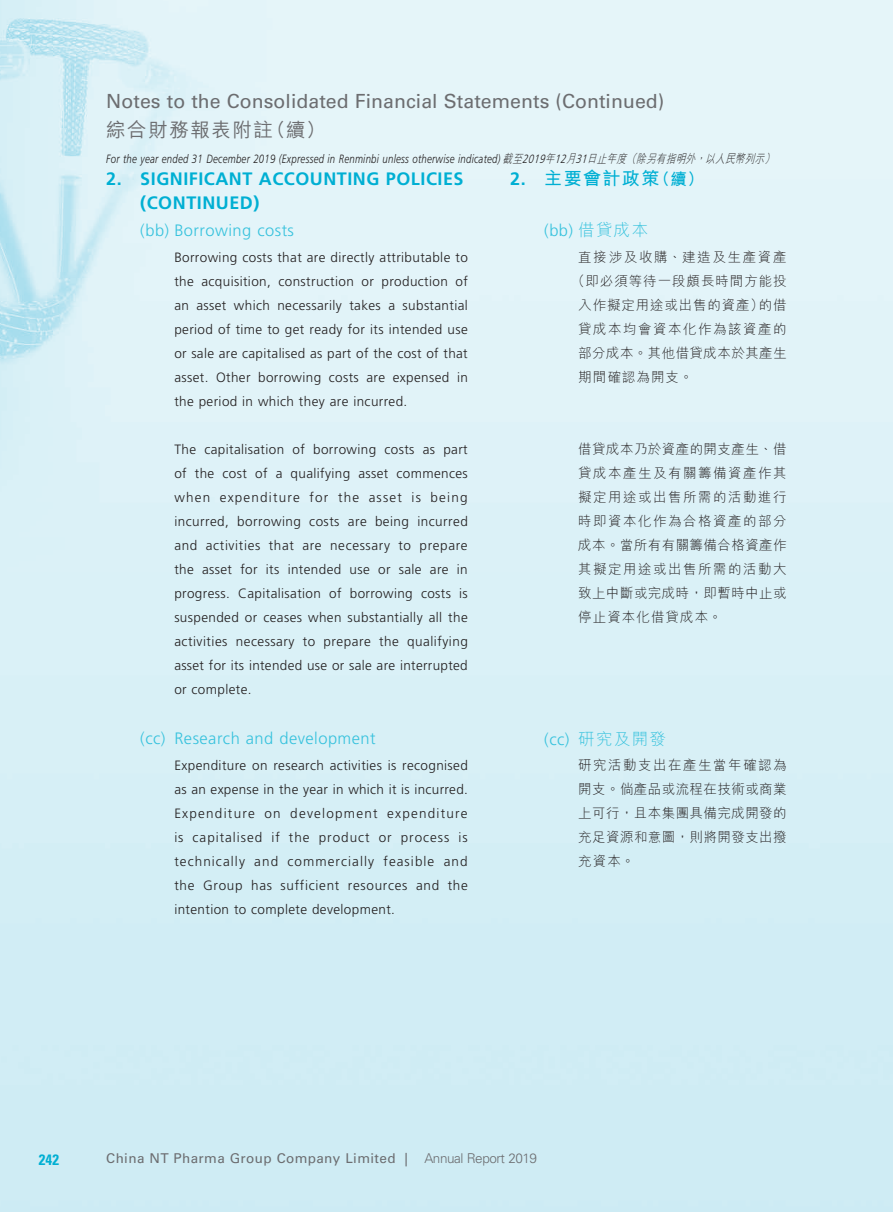
<style>
.page{position:relative;width:893px;height:1212px;background:#fff}
.page>*{position:absolute;margin:0;border:0;box-sizing:border-box;transform-origin:0 0}
.t1{font:19.5px "Univers LT Std";letter-spacing:.005em;color:#6c6d70}
.t2{font:500 19.5px "M Hei HK";letter-spacing:.08em;color:#6c6d70}
._01_H1{font:700 18px/24px "Frutiger LT Std";letter-spacing:.03em;color:#00afd3}
._001_H1_C{font:700 18px "M Hei HK";letter-spacing:.08em;color:#00afd3}
._02_H2{font:300 16.5px "Frutiger LT Std";letter-spacing:.03em;color:#37c2dd}
._002_H2_C{font:300 16.5px "M Hei HK";letter-spacing:.08em;color:#37c2dd}
._002_H2_C-2{font:300 16.5px "Frutiger LT Std";color:#37c2dd}
.t3{font:700 condensed 15px "Univers LT Std";color:#00afd3}
._00_txt{font:300 13.5px/24px "Frutiger LT Std";letter-spacing:.03em;color:#231f20;text-align:justify}
._000_txt_C{font:300 13.5px/24px "M Hei HK";letter-spacing:.065em;color:#231f20;text-align:justify}
.t4{font:13.5px "Univers LT Std";letter-spacing:.03em;color:#6c6d70}
._000_txt_C-2{font:300 13.5px "M Hei HK";letter-spacing:.03em;color:#231f20}
._000_txt_C-3{font:300 13.5px "M Hei HK";letter-spacing:.125em;color:#231f20}
._000_txt_C-4{font:300 13.5px "M Hei HK";letter-spacing:.11em;color:#231f20}
.t5{font:italic 300 12px "Frutiger LT Std";letter-spacing:.03em;color:#231f20;scale:.8 1}
.s1{font-family:"Frutiger LT Std"}
.s2{font-size:16.5px}
.s3{font-family:"M Hei HK"}
.s4{font-style:inherit}
.s5{font-weight:300}
</style>
<div class="page">
<h1 class="t1" style="left:106px;top:90px;width:560px">Notes to the Consolidated Financial Statements (Continued)</h1>
<h1 class="t2" style="left:106px;top:115px;width:221px">綜合財務報表附註（續）</h1>
<p class="_001_H1_C" style="left:510px;top:166px;width:195px"><span class="s1">2.</span> 主要會計政策<span class="s2">（續）</span></p>
<p class="_002_H2_C-2" style="left:544px;top:221px;width:105px">(bb) <span class="s3">借貸成本</span></p>
<p class="_000_txt_C-3" style="left:578px;top:247px;width:210px">直接涉及收購、建造及生產資產</p>
<p class="_000_txt_C" style="left:572px;top:268px;width:217px">（即必須等待一段頗長時間方能投</p>
<p class="_000_txt_C" style="left:578px;top:292px;width:210px">入作擬定用途或出售的資產）的借</p>
<p class="_000_txt_C-4" style="left:578px;top:319px;width:210px">貸成本均會資本化作為該資產的</p>
<p class="_000_txt_C-2" style="left:578px;top:343px;width:210px">部分成本。其他借貸成本於其產生</p>
<p class="_000_txt_C" style="left:578px;top:364px;width:116px">期間確認為開支。</p>
<p class="t5" style="left:106px;top:152px;width:842px">For the year ended 31 December 2019 (Expressed in Renminbi unless otherwise indicated) <span class="s3">截至</span><span class="s4">2019</span><span class="s3">年</span><span class="s4">12</span><span class="s3">月</span><span class="s4">31</span><span class="s3">日止年度（除另有指明外，以人民幣列示）</span></p>
<p class="_01_H1" style="left:140px;top:167px;width:325px;text-indent:-34px">2. SIGNIFICANT ACCOUNTING POLICIES (CONTINUED)</p>
<p class="_02_H2" style="left:140px;top:221px;width:155px">(bb) Borrowing costs</p>
<p class="_00_txt" style="left:174px;top:245px;width:295px">Borrowing costs that are directly attributable to the acquisition, construction or production of an asset which necessarily takes a substantial period of time to get ready for its intended use or sale are capitalised as part of the cost of that asset. Other borrowing costs are expensed in the period in which they are incurred.</p>
<p class="_00_txt" style="left:174px;top:437px;width:295px">The capitalisation of borrowing costs as part of the cost of a qualifying asset commences when expenditure for the asset is being incurred, borrowing costs are being incurred and activities that are necessary to prepare the asset for its intended use or sale are in progress. Capitalisation of borrowing costs is suspended or ceases when substantially all the activities necessary to prepare the qualifying asset for its intended use or sale are interrupted or complete.</p>
<p class="_02_H2" style="left:140px;top:729px;width:237px">(cc) Research and development</p>
<p class="_00_txt" style="left:174px;top:754px;width:295px">Expenditure on research activities is recognised as an expense in the year in which it is incurred.<br>Expenditure on development expenditure is capitalised if the product or process is technically and commercially feasible and the Group has sufficient resources and the intention to complete development.</p>
<p class="_000_txt_C" style="left:578px;top:436px;width:210px">借貸成本乃於資產的開支產生、借貸成本產生及有關籌備資產作其擬定用途或出售所需的活動進行時即資本化作為合格資產的部分成本。當所有有關籌備合格資產作其擬定用途或出售所需的活動大致上中斷或完成時，即暫時中止或停止資本化借貸成本。</p>
<p class="_002_H2_C" style="left:544px;top:727px;width:123px"><span class="s1">(cc)</span> 研究及開發</p>
<p class="_000_txt_C" style="left:578px;top:753px;width:210px">研究活動支出在產生當年確認為開支。倘產品或流程在技術或商業上可行，且本集團具備完成開發的充足資源和意圖，則將開發支出撥充資本。</p>
<p class="t3" style="left:39px;top:1150px;width:22px">242</p>
<p class="t4" style="left:106px;top:1150px;width:432px">China NT Pharma Group Company Limited | <span class="s5">Annual Report 2019</span></p>
</div>
